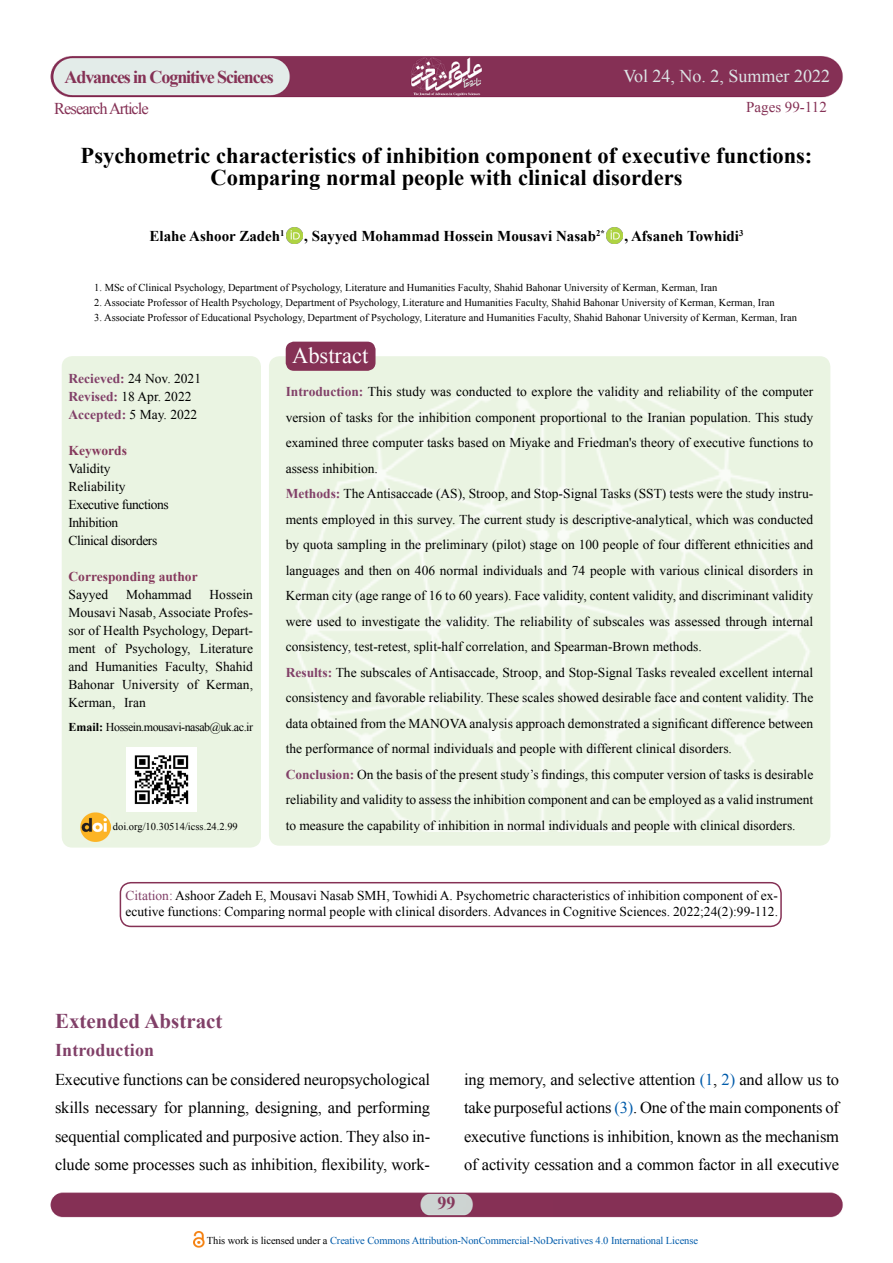
<style>
.page{position:relative;width:893px;height:1263px;background:#fff}
.page>*{position:absolute;margin:0;border:0;box-sizing:border-box;transform-origin:0 0}
.t1{font:700 22.5px/22.5px "Times New Roman";color:#000;text-align:center}
.t2{font:22.5px "Times New Roman";color:#fff}
.t3{font:700 21px "Times New Roman";color:#814068}
.t4{font:700 18px "Times New Roman";letter-spacing:-.06em;color:#853155}
.t5{font:18px "Times New Roman";color:#dde5e6}
.t6{font:700 18px "Times New Roman";letter-spacing:.005em;color:#814068}
.t7{font:700 18px "Times New Roman";color:#85385c}
.t8{font:16.5px/28.5px "Times New Roman";letter-spacing:-.01em;color:#000}
.t9{font:16.5px "Times New Roman";letter-spacing:-.06em;color:#853155}
.t10{font:700 15px "Times New Roman";color:#000}
.t11{font:15px "Times New Roman";color:#853155}
.t12{font:13.5px/25.5px "Times New Roman";color:#000}
.t13{font:13.5px/18px "Times New Roman";letter-spacing:-.03em;color:#000}
.t14{font:700 13.5px "Times New Roman";color:#85385c}
.t15{font:12px "Times New Roman";letter-spacing:-.04em;color:#000}
.t16{font:10.5px "Times New Roman";color:#000}
.t17{font:10.5px "Times New Roman";letter-spacing:-.01em;color:#005baa}
.t18{font:700 8.7px "Times New Roman";color:#000}
.s1{font-weight:700;color:#814068}
.s2{font-weight:700}
.s3{color:#814068}
.s4{color:#005baa}
.s5{color:#000}
</style>
<div class="page">
<img style="left:50px;top:56px;width:793px;height:1190px">
<div style="left:269px;top:356px;width:561px;height:490px;background:#eaf4e2;border-radius:11px"></div>
<img style="left:296px;top:393px;width:514px;height:439px">
<div style="left:62px;top:356px;width:199px;height:491px;background:#eaf4e2;border-radius:11px"></div>
<div style="left:286px;top:342px;width:89px;height:28px;background:#853155;border-radius:8px"></div>
<div style="left:286px;top:342px;width:90px;height:29px;border:2px solid #853155;border-radius:8px"></div>
<img style="left:80px;top:812px;width:30px;height:30px">
<img style="left:127px;top:747px;width:69px;height:64px">
<div style="left:120px;top:882px;width:662px;height:45px;border:2px solid #853155;border-radius:11px"></div>
<img style="left:194px;top:1231px;width:10px;height:17px">
<img style="left:606px;top:228px;width:16px;height:16px">
<img style="left:286px;top:228px;width:16px;height:16px">
<h3 class="t4" style="left:65px;top:64px;width:211px">Advances in Cognitive Sciences</h3>
<p class="t9" style="left:54px;top:97px;width:96px">ResearchArticle</p>
<h3 class="t5" style="left:623px;top:64px;width:208px">Vol 24, No. 2, Summer 2022</h3>
<p class="t11" style="left:746px;top:97px;width:82px">Pages 99-112</p>
<h1 class="t1" style="left:81px;top:143px;width:733px">Psychometric characteristics of inhibition component of executive functions:<br>Comparing normal people with clinical disorders</h1>
<p class="t18" style="left:280px;top:227px;width:6px">1</p>
<p class="t10" style="left:150px;top:225px;width:132px">Elahe Ashoor Zadeh</p>
<p class="t18" style="left:596px;top:227px;width:10px">2*</p>
<p class="t10" style="left:304px;top:225px;width:293px">, Sayyed Mohammad Hossein Mousavi Nasab</p>
<p class="t18" style="left:739px;top:227px;width:6px">3</p>
<p class="t10" style="left:624px;top:225px;width:116px">, Afsaneh Towhidi</p>
<p class="t16" style="left:94px;top:281px;width:625px">1. MSc of Clinical Psychology, Department of Psychology, Literature and Humanities Faculty, Shahid Bahonar University of Kerman, Kerman, Iran</p>
<p class="t16" style="left:94px;top:296px;width:682px">2. Associate Professor of Health Psychology, Department of Psychology, Literature and Humanities Faculty, Shahid Bahonar University of Kerman, Kerman, Iran</p>
<p class="t16" style="left:94px;top:311px;width:704px">3. Associate Professor of Educational Psychology, Department of Psychology, Literature and Humanities Faculty, Shahid Bahonar University of Kerman, Kerman, Iran</p>
<p class="t12" style="left:69px;top:369px;width:134px;line-height:18px"><span class="s1">Recieved:</span> 24 Nov. 2021<br><span class="s1">Revised:</span> 18 Apr. 2022<br><span class="s1">Accepted</span> 5<span class="s1">:</span> May. 2022</p>
<p class="t14" style="left:69px;top:441px;width:60px">Keywords</p>
<p class="t13" style="left:69px;top:459px;width:102px">Validity<br>Reliability<br>Executive functions<br>Inhibition<br>Clinical disorders</p>
<p class="t14" style="left:69px;top:567px;width:131px">Corresponding author</p>
<p class="t12" style="left:69px;top:581px;width:41px">Sayyed</p>
<p class="t12" style="left:126px;top:581px;width:67px">Mohammad</p>
<p class="t12" style="left:210px;top:581px;width:45px">Hossein</p>
<p class="t12" style="left:69px;top:599px;width:186px">Mousavi Nasab, Associate Profes-</p>
<p class="t12" style="left:69px;top:617px;width:186px">sor of Health Psychology, Depart-</p>
<p class="t12" style="left:69px;top:635px;width:29px">ment</p>
<p class="t12" style="left:105px;top:635px;width:13px">of</p>
<p class="t12" style="left:125px;top:635px;width:67px">Psychology,</p>
<p class="t12" style="left:200px;top:635px;width:55px">Literature</p>
<p class="t12" style="left:69px;top:653px;width:21px">and</p>
<p class="t12" style="left:95px;top:653px;width:64px">Humanities</p>
<p class="t12" style="left:165px;top:653px;width:44px">Faculty,</p>
<p class="t12" style="left:216px;top:653px;width:39px">Shahid</p>
<p class="t12" style="left:69px;top:671px;width:47px">Bahonar</p>
<p class="t12" style="left:122px;top:671px;width:58px">University</p>
<p class="t12" style="left:187px;top:671px;width:13px">of</p>
<p class="t12" style="left:206px;top:671px;width:48px">Kerman,</p>
<p class="t12" style="left:69px;top:689px;width:48px">Kerman,</p>
<p class="t15" style="left:69px;top:718px;width:186px"><span class="s2">Email:</span> Hossein.mousavi-nasab@uk.ac i r.</p>
<p class="t12" style="left:124px;top:689px;width:23px">Iran</p>
<p class="t16" style="left:113px;top:820px;width:126px">doi.org/10.30514/icss.24.2.99</p>
<h1 class="t2" style="left:292px;top:340px;width:78px">Abstract</h1>
<p class="t12" style="left:286px;top:379px;width:529px;text-align:justify"><span class="s1">Introduction:</span> This study was conducted to explore the validity and reliability of the computer version of tasks for the inhibition component proportional to the Iranian population. This study examined three computer tasks based on Miyake and Friedman s' theory of executive functions to assess inhibition.</p>
<p class="t12" style="left:286px;top:481px;width:529px"><span class="s1">Methods:</span> The Antisaccade (AS ,) Stroop, and Stop-Signal Tasks (SST) tests were the study instru-</p>
<p class="t12" style="left:286px;top:532px;width:529px">by quota sampling in the preliminary (pilot) stage on 100 people of four different ethnicities and languages and then on 406 normal individuals and 74 people with various clinical disorders in Kerman city (age range of 16 to 60 years .) Face validity, content validity, and discriminant validity were used to investigate the validity. The reliability of subscales was assessed through internal consistency, test-retest, split-half correlation, and Spearman-Brown methods.<br><span class="s1">Results:</span> The subscales of Antisaccade, Stroop, and Stop-Signal Tasks revealed excellent internal consistency and favorable reliability. These scales showed desirable face and content validity. The data obtained from the MANOVAanalysis approach demonstrated a significant difference between the performance of normal individuals and people with different clinical disorders.<br><span class="s1">Conclusion:</span> On the basis of the present study s’ findings, this computer version of tasks is desirable reliability and validity to assess the inhibition component and can be employed as a valid instrument to measure the capability of inhibition in normal individuals and people with clinical disorders.</p>
<p class="t12" style="left:286px;top:506px;width:529px">ments employed in this survey. The current study is descriptive-analytical, which was conducted</p>
<p class="t12" style="left:126px;top:882px;width:654px"><span class="s3">Citation:</span> Ashoor Zadeh E, Mousavi Nasab SMH, Towhidi A. Psychometric characteristics of inhibition component of ex-</p>
<p class="t12" style="left:126px;top:899px;width:654px">ecutive functions: Comparing normal people with clinical disorders. Advances in Cognitive Sciences. 2022;24 (2) :99-112.</p>
<h2 class="t3" style="left:55px;top:1006px;width:169px">Extended Abstract</h2>
<h3 class="t6" style="left:55px;top:1038px;width:101px">Introduction</h3>
<p class="t8" style="left:55px;top:1065px;width:377px">Executive functions can be considered neuropsychological skills necessary for planning, designing, and performing</p>
<p class="t8" style="left:464px;top:1065px;width:376px">ing memory, and selective attention <span class="s4">(1</span>, <span class="s4">2)</span> and allow us to</p>
<p class="t8" style="left:464px;top:1093px;width:377px;text-align:justify">take purposeful actions .<span class="s4">)3(</span> One of the main components of executive functions is inhibition, known as the mechanism of activity cessation and a common factor in all executive</p>
<p class="t8" style="left:55px;top:1122px;width:377px">sequential complicated and purposive action. They also in-</p>
<p class="t8" style="left:55px;top:1150px;width:377px">clude some processes such as inhibition, flexibility, work-</p>
<h3 class="t7" style="left:437px;top:1191px;width:19px">99</h3>
<p class="t17" style="left:207px;top:1233px;width:493px"><span class="s5">This work is licensed under a</span> Creative Commons Attribution-NonCommercial-NoDerivatives 4.0 International License</p>
</div>
